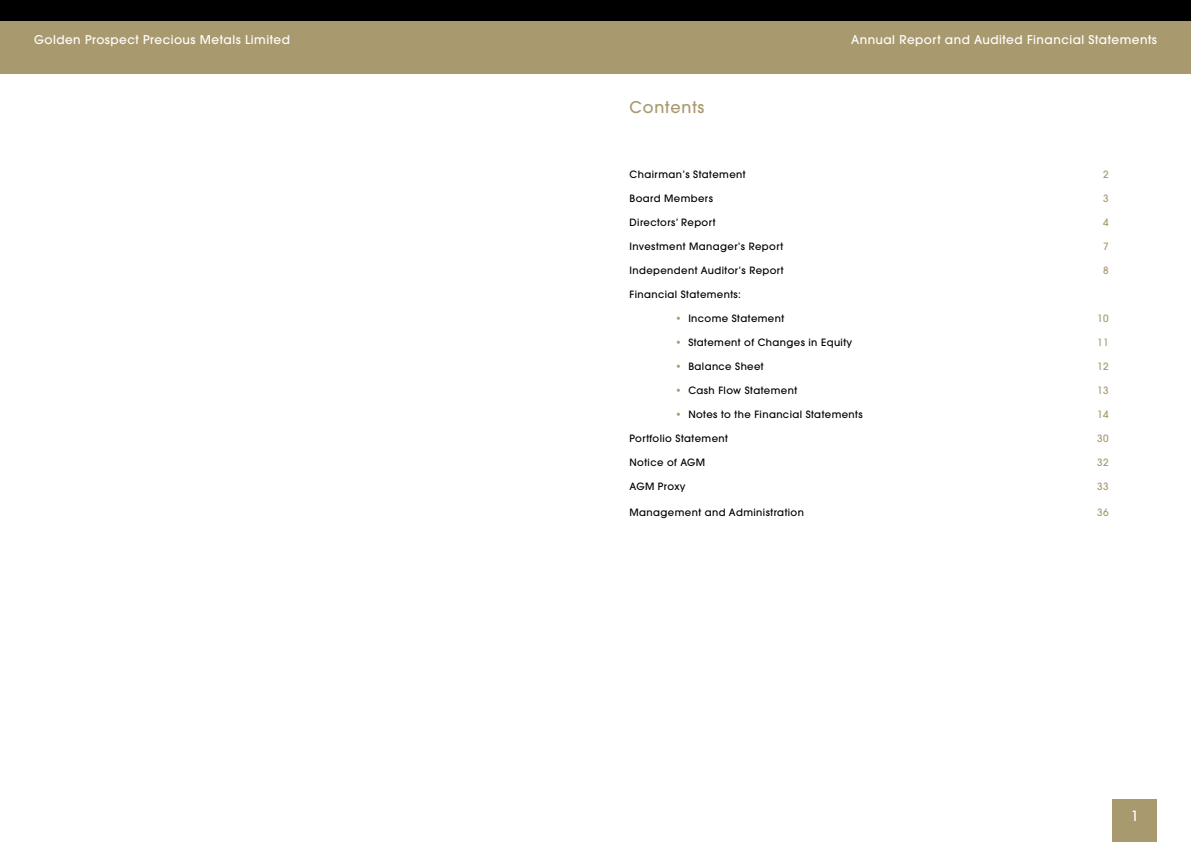
<style>
.page{position:relative;width:1191px;height:842px;background:#fff}
.page>*{position:absolute;margin:0;border:0;box-sizing:border-box;transform-origin:0 0}
.t1{font:500 16px "Avant Garde";letter-spacing:.05em;color:#a9996e}
.t2{font:500 14px "Avant Garde";color:#fff}
.t3{font:500 12px "Avant Garde";letter-spacing:.04em;color:#fff}
.t4{font:500 10px "Avant Garde";letter-spacing:.04em;color:#000}
.t5{font:500 10px "Avant Garde";letter-spacing:.04em;color:#a9996e}
.s1{color:#a9996e}
</style>
<div class="page">
<div style="left:1112px;top:799px;width:45px;height:43px;background:#a9996e"></div>
<div style="left:0;top:20px;width:1191px;height:54px;background:#a9996e"></div>
<div style="left:0;top:0;width:1191px;height:20px;background:#000"></div>
<p class="t3" style="left:34px;top:32px;width:257px">Golden Prospect Precious Metals Limited</p>
<p class="t3" style="left:851px;top:32px;width:307px">Annual Report and Audited Financial Statements</p>
<h1 class="t1" style="left:629px;top:97px;width:76px">Contents</h1>
<p class="t4" style="left:629px;top:168px;width:118px">Chairman’s Statement</p>
<p class="t5" style="left:1103px;top:168px;width:7px">2</p>
<p class="t4" style="left:629px;top:192px;width:85px">Board Members</p>
<p class="t5" style="left:1103px;top:192px;width:7px">3</p>
<p class="t4" style="left:629px;top:216px;width:87px">Directors’ Report</p>
<p class="t5" style="left:1103px;top:216px;width:7px">4</p>
<p class="t4" style="left:629px;top:240px;width:155px">Investment Manager’s Report</p>
<p class="t5" style="left:1103px;top:240px;width:7px">7</p>
<p class="t4" style="left:629px;top:264px;width:156px">Independent Auditor’s Report</p>
<p class="t5" style="left:1103px;top:264px;width:7px">8</p>
<p class="t4" style="left:629px;top:288px;width:113px">Financial Statements:</p>
<p class="t4" style="left:675px;top:312px;width:110px"><span class="s1">•</span> Income Statement</p>
<p class="t5" style="left:1097px;top:312px;width:13px">10</p>
<p class="t4" style="left:675px;top:336px;width:178px"><span class="s1">•</span> Statement of Changes in Equity</p>
<p class="t5" style="left:1097px;top:336px;width:13px">11</p>
<p class="t4" style="left:675px;top:360px;width:90px"><span class="s1">•</span> Balance Sheet</p>
<p class="t5" style="left:1097px;top:360px;width:13px">12</p>
<p class="t4" style="left:675px;top:384px;width:123px"><span class="s1">•</span> Cash Flow Statement</p>
<p class="t5" style="left:1097px;top:384px;width:13px">13</p>
<p class="t4" style="left:675px;top:408px;width:189px"><span class="s1">•</span> Notes to the Financial Statements</p>
<p class="t5" style="left:1097px;top:408px;width:13px">14</p>
<p class="t4" style="left:629px;top:432px;width:100px">Portfolio Statement</p>
<p class="t5" style="left:1097px;top:432px;width:13px">30</p>
<p class="t4" style="left:629px;top:456px;width:77px">Notice of AGM</p>
<p class="t5" style="left:1097px;top:456px;width:13px">32</p>
<p class="t4" style="left:629px;top:480px;width:58px">AGM Proxy</p>
<p class="t5" style="left:1097px;top:480px;width:13px">33</p>
<p class="t4" style="left:629px;top:506px;width:176px">Management and Administration</p>
<p class="t5" style="left:1097px;top:506px;width:13px">36</p>
<h2 class="t2" style="left:1130px;top:807px;width:9px">1</h2>
</div>
